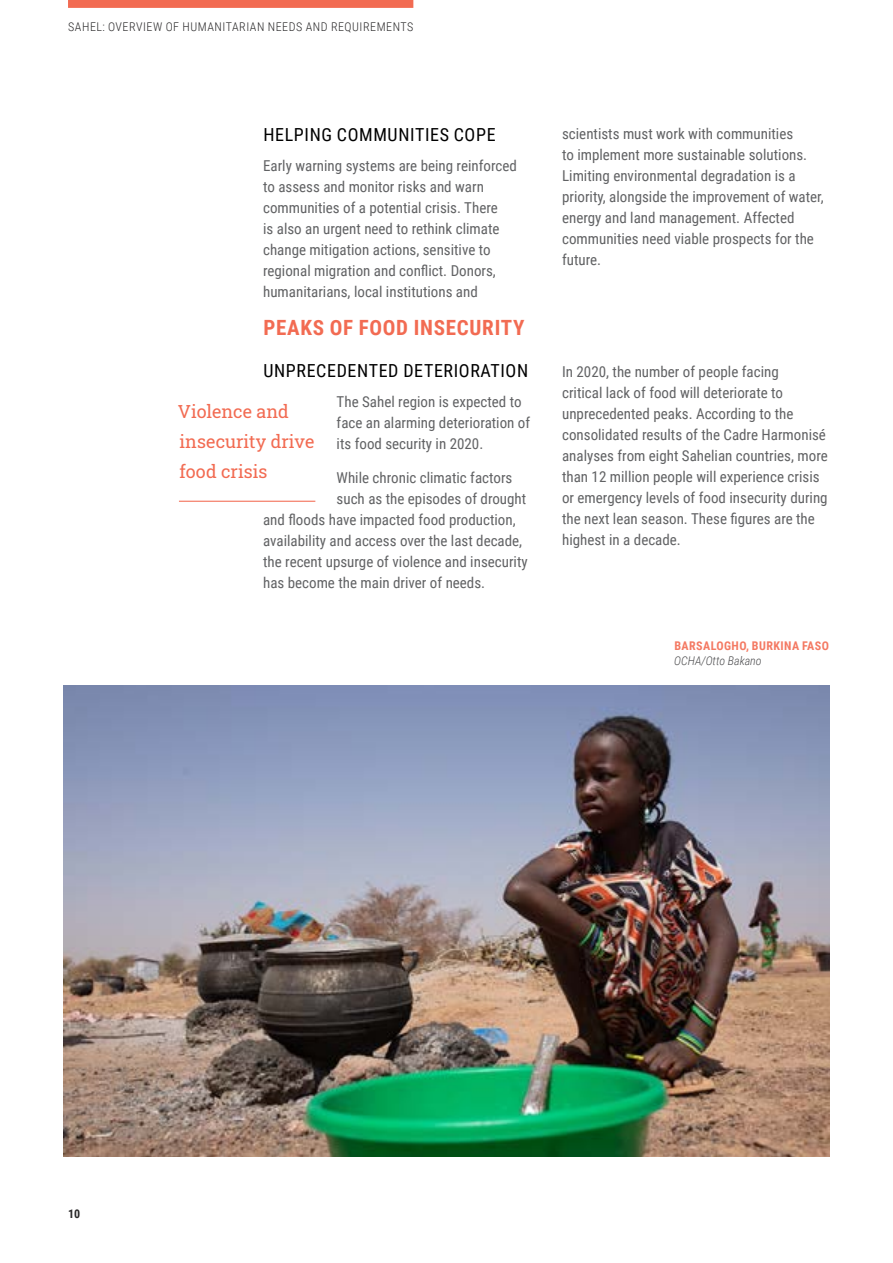
<style>
.page{position:relative;width:893px;height:1263px;background:#fff}
.page>*{position:absolute;margin:0;border:0;box-sizing:border-box;transform-origin:0 0}
.Body-title{font:700 21px "Roboto Condensed";letter-spacing:.035em;color:#f26b52}
.Body-subtitle{font:18px "Roboto Condensed";letter-spacing:.035em;color:#000}
.Highlights{font:18px/30px "Roboto Slab";color:#f26b52}
.Body-text{font:15px/21px "Roboto Condensed";color:#616264}
.t1{font:300 12px "Roboto Condensed";letter-spacing:.045em;color:#292829}
.Caption-Title{font:700 12px "Roboto Condensed";letter-spacing:.035em;color:#f47a63}
.Caption-Text{font:italic 300 12px "Roboto Condensed";color:#4c4c4e}
.t2{font:700 12px "Roboto Condensed";color:#292829}
</style>
<div class="page">
<div style="left:68px;top:0;width:345px;height:8px;background:#f26b52"></div>
<img style="left:64px;top:686px;width:765px;height:471px">
<hr style="left:179px;top:501px;width:136px;height:1px;background:#f26b52">
<p class="t1" style="left:68px;top:18px;width:15px">SAHEL</p>
<p class="t1" style="left:102px;top:18px;width:88px">: OVERVIEW OF HUMANI</p>
<p class="t1" style="left:226px;top:18px;width:27px">TARIAN</p>
<p class="t1" style="left:268px;top:18px;width:8px">NEEDS</p>
<p class="t1" style="left:306px;top:18px;width:8px">AND</p>
<p class="t1" style="left:331px;top:18px;width:48px">REQUI REMEN</p>
<p class="t1" style="left:401px;top:18px;width:13px">TS</p>
<p class="Body-subtitle" style="left:263px;top:122px;width:234px">HELPING COMMUNITIES COPE</p>
<p class="Body-text" style="left:263px;top:154px;width:255px">Early warning systems are being reinforced to assess and monitor risks and warn communities of a potential crisis. There<br>is also an urgent need to rethink climate change mitigation actions, sensitive to regional migration and conflict. Donors, humanitarians, local institutions and</p>
<p class="Body-title" style="left:263px;top:312px;width:263px">PEAKS OF FOOD INSECURITY</p>
<p class="Body-subtitle" style="left:263px;top:358px;width:266px">UNPRECEDENTED DETERIORATION</p>
<p class="Body-text" style="left:337px;top:391px;width:195px">The Sahel region is expected to face an alarming deterioration of its food security in 2020.</p>
<p class="Body-text" style="left:337px;top:466px;width:177px">While chronic climatic factors</p>
<p class="Body-text" style="left:337px;top:487px;width:191px">such as the episodes of drought</p>
<p class="Body-text" style="left:263px;top:508px;width:254px">and floods have impacted food production,</p>
<p class="Body-text" style="left:263px;top:529px;width:261px">availability and access over the last decade,</p>
<p class="Body-text" style="left:263px;top:550px;width:266px">the recent upsurge of violence and insecurity</p>
<p class="Body-text" style="left:263px;top:571px;width:224px">has become the main driver of needs.</p>
<p class="Highlights" style="left:178px;top:396px;width:138px">Violence and insecurity drive food crisis</p>
<p class="Body-text" style="left:562px;top:122px;width:263px">scientists must work with communities<br>to implement more sustainable solutions.<br>Limiting environmental degradation is a priority, alongside the improvement of water, energy and land management. Affected communities need viable prospects for the future.</p>
<p class="Body-text" style="left:562px;top:360px;width:267px">In 2020, the number of people facing<br>critical lack of food will deteriorate to unprecedented peaks. According to the consolidated results of the Cadre Harmonisé analyses from eight Sahelian countries, more than 12 million people will experience crisis or emergency levels of food insecurity during the next lean season. These figures are the highest in a decade.</p>
<p class="Caption-Title" style="left:674px;top:637px;width:156px">BARSALOGHO, BURKINA FASO</p>
<p class="Caption-Text" style="left:674px;top:652px;width:89px">OCHA/Otto Bakano</p>
<p class="t2" style="left:68px;top:1205px;width:14px">10</p>
</div>
